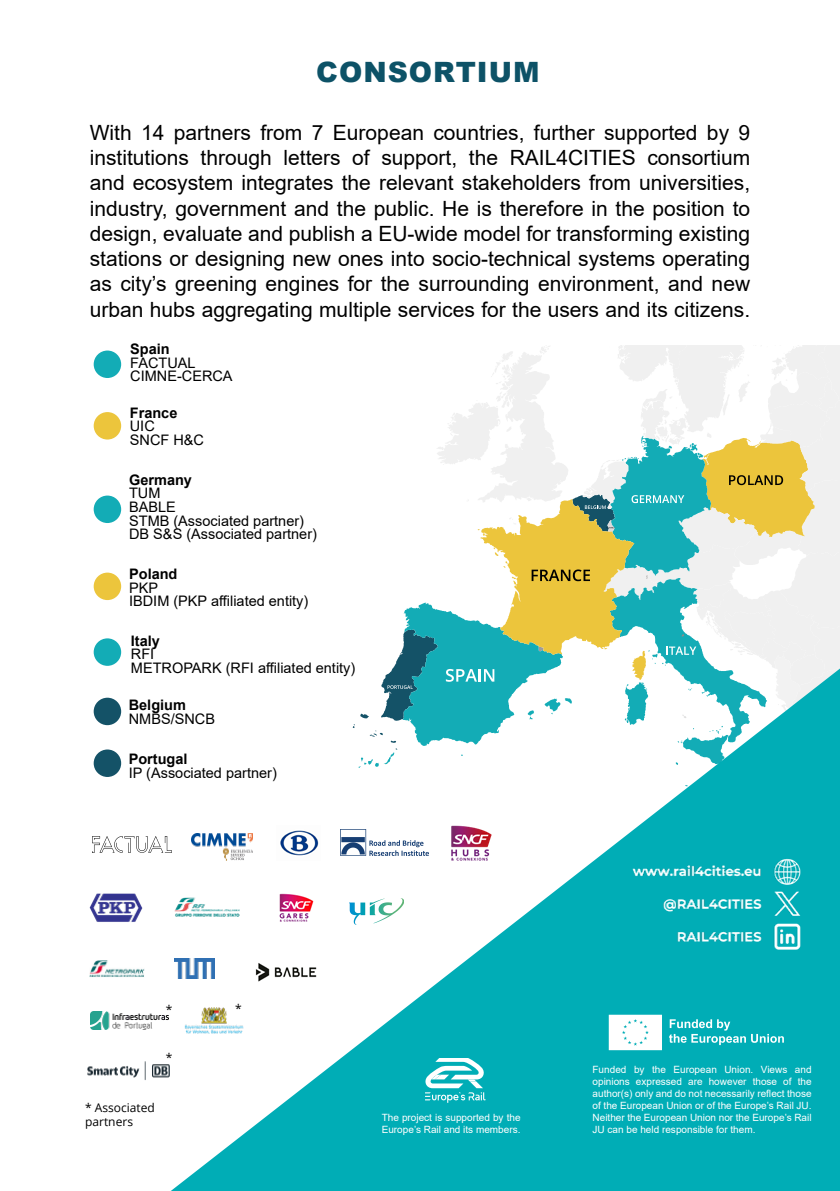
<style>
.page{position:relative;width:840px;height:1191px;background:#fff}
.page>*{position:absolute;margin:0;border:0;box-sizing:border-box;transform-origin:0 0}
.t1{font:900 28px "Arial";letter-spacing:.035em;color:#0d5267}
.t2{font:21px/25.2px "Arial";color:#000;text-align:justify}
.t3{font:14.4px/13.6px "Arial";color:#000}
.t4{font:12px/14.4px "Open Sans";color:#000}
.t5{font:10px/12px "Arial";color:#fff;text-align:justify}
.s1{font-weight:700}
</style>
<div class="page">
<svg style="left:393px;top:345px;width:446px;height:323px"></svg>
<div style="left:94px;top:350px;width:27px;height:28px;background:#13acb6;border-radius:50%"></div>
<div style="left:94px;top:412px;width:27px;height:27px;background:#ecc53c;border-radius:50%"></div>
<div style="left:94px;top:495px;width:27px;height:28px;background:#13acb6;border-radius:50%"></div>
<div style="left:94px;top:572px;width:27px;height:28px;background:#ecc53c;border-radius:50%"></div>
<div style="left:94px;top:638px;width:27px;height:28px;background:#13acb6;border-radius:50%"></div>
<div style="left:94px;top:697px;width:27px;height:28px;background:#145267;border-radius:50%"></div>
<div style="left:94px;top:749px;width:27px;height:28px;background:#145267;border-radius:50%"></div>
<svg style="left:171px;top:668px;width:668px;height:523px"></svg>
<img style="left:209px;top:698px;width:630px;height:493px">
<img style="left:91px;top:1011px;width:77px;height:19px">
<img style="left:87px;top:1061px;width:83px;height:19px">
<img style="left:184px;top:1001px;width:59px;height:36px">
<img style="left:249px;top:940px;width:74px;height:61px">
<img style="left:191px;top:833px;width:61px;height:27px">
<img style="left:92px;top:836px;width:79px;height:16px">
<img style="left:340px;top:829px;width:88px;height:26px">
<img style="left:443px;top:816px;width:54px;height:53px">
<img style="left:90px;top:960px;width:54px;height:17px">
<img style="left:90px;top:893px;width:52px;height:29px">
<img style="left:171px;top:885px;width:79px;height:43px">
<img style="left:276px;top:825px;width:44px;height:35px">
<img style="left:274px;top:885px;width:44px;height:44px">
<img style="left:175px;top:958px;width:40px;height:20px">
<img style="left:349px;top:898px;width:54px;height:26px">
<svg style="left:425px;top:1058px;width:60px;height:44px"></svg>
<svg style="left:608px;top:1014px;width:53px;height:36px"></svg>
<svg style="left:668px;top:1019px;width:115px;height:26px;background:#33bdc4"></svg>
<img style="left:601px;top:812px;width:210px;height:143px">
<p class="t1" style="left:316px;top:52px;width:224px">CONSORTIUM</p>
<p class="t2" style="left:90px;top:120px;width:661px">With 14 partners from 7 European countries, further supported by 9 institutions through letters of support, the RAIL4CITIES consortium and ecosystem integrates the relevant stakeholders from universities, industry, government and the public. He is therefore in the position to design, evaluate and publish a EU-wide model for transforming existing stations or designing new ones into socio-technical systems operating as city’s greening engines for the surrounding environment, and new urban hubs aggregating multiple services for the users and its citizens.</p>
<p class="t3" style="left:130px;top:342px;width:104px"><span class="s1">Spain<br></span>FACTUAL<br>CIMNE-CERCA</p>
<p class="t3" style="left:130px;top:406px;width:76px"><span class="s1">France<br></span>UIC<br>SNCF H&amp;C</p>
<p class="t3" style="left:129px;top:472px;width:189px"><span class="s1">Germany<br></span>TUM<br>BABLE<br>STMB (Associated partner)<br>DB S&amp;S (Associated partner)</p>
<p class="t3" style="left:129px;top:567px;width:181px"><span class="s1">Poland<br></span>PKP<br>IBDIM (PKP affiliated entity)</p>
<p class="t3" style="left:131px;top:633px;width:226px"><span class="s1">Italy<br></span>RFI<br>METROPARK (RFI affiliated entity)</p>
<p class="t3" style="left:129px;top:698px;width:88px"><span class="s1">Belgium<br></span>NMBS/SNCB</p>
<p class="t3" style="left:129px;top:752px;width:149px"><span class="s1">Portugal<br></span>IP (Associated partner)</p>
<p class="t4" style="left:166px;top:1002px;width:8px">*</p>
<p class="t4" style="left:166px;top:1049px;width:8px">*</p>
<p class="t4" style="left:85px;top:1100px;width:71px">* Associated partners</p>
<p class="t4" style="left:235px;top:1001px;width:8px">*</p>
<p class="t5" style="left:381px;top:1111px;width:140px">The project is supported by the<br>Europe’s Rail and its members.</p>
<p class="t5" style="left:592px;top:1063px;width:220px">Funded by the European Union. Views and opinions expressed are however those of the author(s) only and do not necessarily reflect those of the European Union or of the Europe’s Rail JU.<br>Neither the European Union nor the Europe’s Rail JU can be held responsible for them.</p>
</div>
